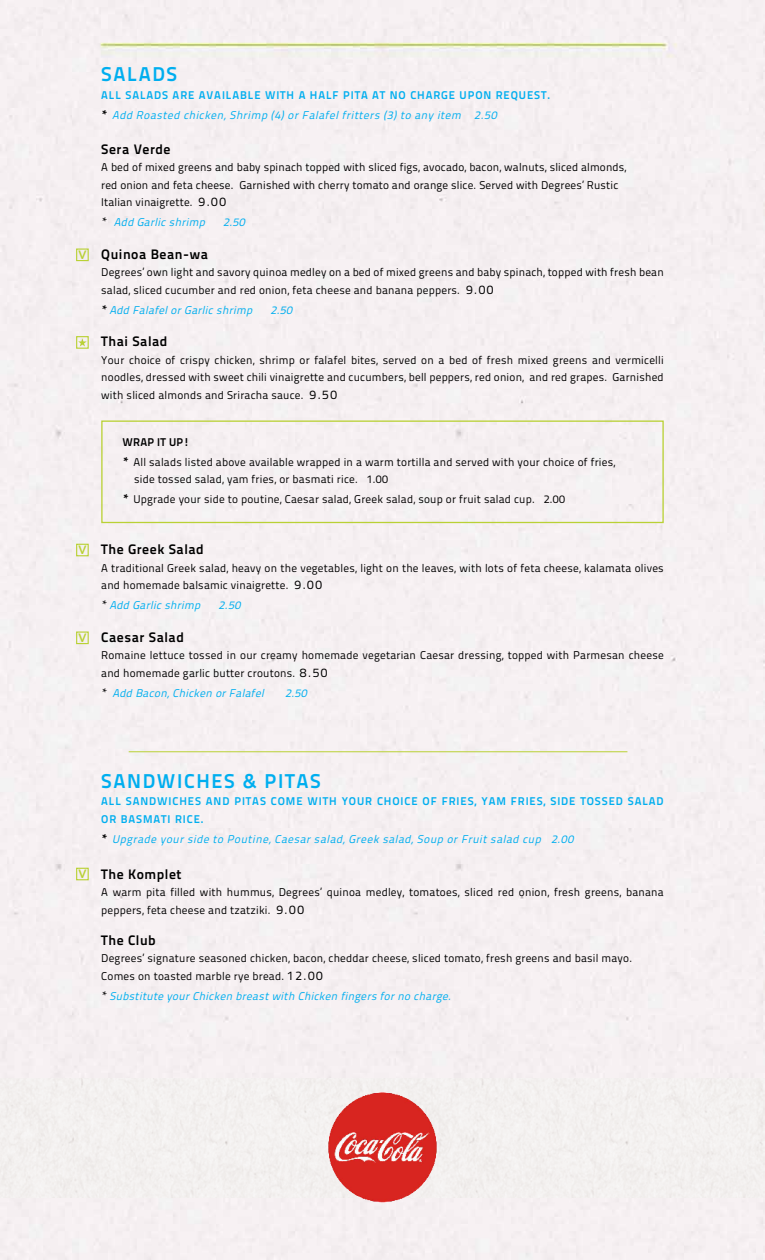
<style>
.page{position:relative;width:765px;height:1260px;background:#fff}
.page>*{position:absolute;margin:0;border:0;box-sizing:border-box;transform-origin:0 0}
.t1{font:700 20px "Titillium Text 22 L";letter-spacing:.08em;color:#00aeef}
.t2{font:700 13.75px "Titillium Text 22 L";letter-spacing:.04em;color:#000}
.t3{font:800 12px "Avenir LT Std";color:#b9d135}
.t4{font:11.25px/17.5px "Titillium Text 22 L";letter-spacing:.02em;color:#000}
.t5{font:italic 11.25px/20px "Titillium Text 22 L";color:#00aeef}
.t6{font:700 11.25px/17.5px "Titillium Text 22 L";letter-spacing:.08em;color:#00aeef}
.s1{font-weight:700;font-style:normal}
.s2{font-weight:800;font-style:normal;font-size:12.5px;color:#000}
.s3{font-size:12.5px}
.s4{font-style:normal;font-size:12.5px;color:#000}
.s5{font-weight:700;font-style:normal;font-size:12.5px;color:#000}
.s6{font-weight:700}
.s7{font-weight:800;font-size:12.5px}
</style>
<div class="page">
<div style="left:0;top:1079px;width:765px;height:119px;background:#f3f0ef"></div>
<hr style="left:129px;top:751px;width:498px;height:1px;background:#b9d135">
<div style="left:76px;top:868px;width:13px;height:12px;border:1px solid #b9d135"></div>
<div style="left:76px;top:632px;width:13px;height:12px;border:1px solid #b9d135"></div>
<div style="left:76px;top:544px;width:13px;height:12px;border:1px solid #b9d135"></div>
<div style="left:76px;top:336px;width:13px;height:13px;border:1px solid #b9d135"></div>
<svg style="left:78px;top:338px;width:9px;height:9px"></svg>
<div style="left:76px;top:249px;width:13px;height:12px;border:1px solid #b9d135"></div>
<div style="left:101px;top:420px;width:563px;height:103px;border:1px solid #b9d135"></div>
<img style="left:326px;top:1091px;width:113px;height:112px">
<p class="t3" style="left:78px;top:248px;width:9px">V</p>
<h1 class="t1" style="left:101px;top:59px;width:77px">SALADS</h1>
<p class="t5" style="left:101px;top:84px;width:450px"><span class="s1">ALL SALADS ARE AVAILABLE WITH A HALF PITA AT NO CHARGE UPON REQUEST. </span><span class="s2">*</span> Add Roasted chicken,Shrimp (4)orFalafelfritters (3)to any item 2.50</p>
<p class="t2" style="left:101px;top:138px;width:71px">Sera Verde</p>
<p class="t4" style="left:101px;top:158px;width:527px">A bed of mixed greens and baby spinach topped with sliced figs, avocado, bacon, walnuts, sliced almonds, red onion and feta cheese. Garnished with cherry tomato and orange slice. Served with Degrees’ Rustic<br>Italian vinaigrette. <span class="s3">9.00</span></p>
<p class="t5" style="left:101px;top:212px;width:108px"><span class="s4">*</span> Add Garlicshrimp</p>
<p class="t5" style="left:223px;top:212px;width:26px">2.50</p>
<p class="t2" style="left:101px;top:243px;width:108px">Quinoa Bean-wa</p>
<p class="t4" style="left:101px;top:263px;width:564px">Degrees’ own light and savory quinoa medley on a bed of mixed greens and baby spinach, topped with fresh bean salad, sliced cucumber and red onion, feta cheese and banana peppers. <span class="s3">9.00</span></p>
<p class="t5" style="left:101px;top:299px;width:156px"><span class="s5">*</span> Add FalafelorGarlicshrimp</p>
<p class="t5" style="left:270px;top:299px;width:26px">2.50</p>
<p class="t2" style="left:101px;top:331px;width:68px">Thai Salad</p>
<p class="t4" style="left:101px;top:350px;width:564px;text-align:justify">Your choice of crispy chicken, shrimp or falafel bites, served on a bed of fresh mixed greens and vermicelli noodles, dressed with sweet chili vinaigrette and cucumbers, bell peppers, red onion, and red grapes. Garnished with sliced almonds and Sriracha sauce. <span class="s3">9.50</span></p>
<p class="t4" style="left:123px;top:431px;width:494px;line-height:20px"><span class="s6">WRAP IT UP!<br></span><span class="s7">*</span> All salads listed above available wrapped in a warm tortilla and served with your choice of fries,</p>
<p class="t4" style="left:123px;top:469px;width:444px;line-height:20px;text-indent:11px">side tossed salad, yam fries, or basmati rice. 1.00<br><span class="s7">*</span> Upgrade your side to poutine, Caesar salad, Greek salad, soup or fruit salad cup. 2.00</p>
<p class="t3" style="left:78px;top:543px;width:9px">V</p>
<p class="t3" style="left:78px;top:631px;width:9px">V</p>
<p class="t2" style="left:101px;top:539px;width:104px">The Greek Salad</p>
<p class="t4" style="left:101px;top:559px;width:564px">A traditional Greek salad, heavy on the vegetables, light on the leaves, with lots of feta cheese, kalamata olives and homemade balsamic vinaigrette. <span class="s3">9.00</span></p>
<p class="t5" style="left:101px;top:595px;width:104px"><span class="s4">*</span> Add Garlicshrimp</p>
<p class="t5" style="left:219px;top:595px;width:26px">2.50</p>
<p class="t2" style="left:101px;top:626px;width:84px">Caesar Salad</p>
<p class="t4" style="left:101px;top:646px;width:564px">Romaine lettuce tossed in our creamy homemade vegetarian Caesar dressing, topped with Parmesan cheese and homemade garlic butter croutons. <span class="s3">8.50</span></p>
<p class="t5" style="left:101px;top:682px;width:167px"><span class="s4">*</span> Add Bacon,Chicken orFalafel</p>
<p class="t5" style="left:285px;top:682px;width:26px">2.50</p>
<p class="t3" style="left:78px;top:867px;width:9px">V</p>
<h1 class="t1" style="left:101px;top:765px;width:221px">SANDWICHES &amp; PITAS</h1>
<p class="t6" style="left:101px;top:792px;width:564px">ALL SANDWICHES AND PITAS COME WITH YOUR CHOICE OF FRIES, YAM FRIES, SIDE TOSSED SALAD<br>OR BASMATI RICE.</p>
<p class="t5" style="left:101px;top:828px;width:477px"><span class="s2">*</span> Upgrade yourside to Poutine,Caesarsalad,Greek salad,Soup orFruitsalad cup 2.00</p>
<p class="t2" style="left:101px;top:863px;width:82px">The Komplet</p>
<p class="t4" style="left:101px;top:883px;width:564px">A warm pita filled with hummus, Degrees’ quinoa medley, tomatoes, sliced red onion, fresh greens, banana peppers, feta cheese and tzatziki. <span class="s3">9.00</span></p>
<p class="t2" style="left:101px;top:929px;width:56px">The Club</p>
<p class="t4" style="left:101px;top:949px;width:532px">Degrees’ signature seasoned chicken, bacon, cheddar cheese, sliced tomato, fresh greens and basil mayo.<br>Comes on toasted marble rye bread. <span class="s3">12.00</span></p>
<p class="t5" style="left:101px;top:985px;width:355px"><span class="s4">*</span> Substitute yourChicken breastwith Chicken fingers forno charge.</p>
</div>
